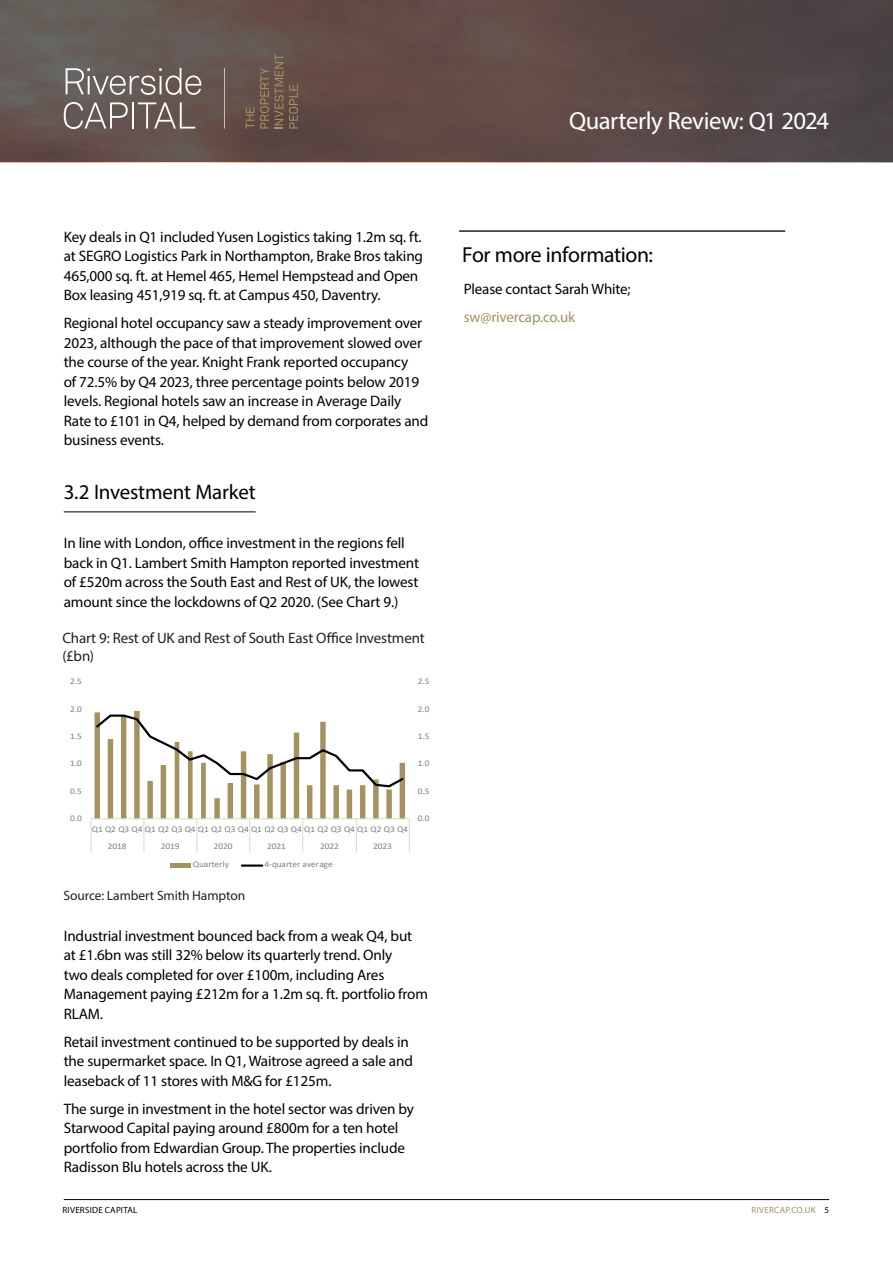
<style>
.page{position:relative;width:893px;height:1263px;background:#fff}
.page>*{position:absolute;margin:0;border:0;box-sizing:border-box;transform-origin:0 0}
.t1{font:24.75px "Myriad Pro";letter-spacing:-.02em;color:#fff}
.Statement{font:21.75px "Myriad Pro";letter-spacing:-.02em;color:#000}
.H2___Black_Mercury{font:21px "Myriad Pro";letter-spacing:-.01em;color:#000}
.t2{font:15.15px/19.5px "Myriad Pro";letter-spacing:-.01em;color:#000}
.Main_heading{font:15px/18px "Myriad Pro";letter-spacing:-.01em;color:#231f20}
.t3{font:15px "Myriad Pro";letter-spacing:-.01em;color:#000}
.t4{font:15px "Myriad Pro";letter-spacing:-.01em;color:#a29161}
.Main_heading-2{font:13.5px "Myriad Pro";letter-spacing:-.005em;color:#231f20}
.t5{font:9px "Myriad Pro";letter-spacing:.03em;color:#000}
.t6{font:9px "Myriad Pro";letter-spacing:.025em;color:#a29161}
.t7{font:8.7px/16.8px "Calibri";letter-spacing:-.005em;color:#7f7f7f;scale:1.08 1}
.s1{color:#000}
</style>
<div class="page">
<div style="left:0;top:0;width:893px;height:162px;background:linear-gradient(to right,#6a5952,#504141)"></div>
<hr style="left:64px;top:1199px;width:765px;height:1px;background:#000">
<svg style="left:66px;top:68px;width:135px;height:27px"></svg>
<svg style="left:64px;top:102px;width:64px;height:27px"></svg>
<hr style="left:132px;top:102px;width:2px;height:27px;background:#fff">
<svg style="left:138px;top:102px;width:57px;height:27px"></svg>
<svg style="left:224px;top:68px;width:1px;height:61px"></svg>
<svg style="left:246px;top:107px;width:8px;height:22px"></svg>
<svg style="left:260px;top:54px;width:23px;height:75px"></svg>
<svg style="left:289px;top:85px;width:9px;height:44px"></svg>
<hr style="left:64px;top:511px;width:192px;height:1px;background:#000">
<hr style="left:459px;top:230px;width:326px;height:2px;background:#231f20">
<svg style="left:91px;top:711px;width:319px;height:142px"></svg>
<hr style="left:171px;top:863px;width:20px;height:4px;background:#a49261">
<hr style="left:242px;top:864px;width:20px;height:3px;background:#000">
<h1 class="t1" style="left:569px;top:105px;width:262px">Quarterly Review: Q1 2024</h1>
<p class="t2" style="left:64px;top:227px;width:361px">Key deals in Q1 included Yusen Logistics taking 1.2m sq. ft. at SEGRO Logistics Park in Northampton, Brake Bros taking 465,000 sq. ft. at Hemel 465, Hemel Hempstead and Open Box leasing 451,919 sq. ft. at Campus 450, Daventry.</p>
<p class="t2" style="left:64px;top:313px;width:366px">Regional hotel occupancy saw a steady improvement over 2023, although the pace of that improvement slowed over the course of the year. Knight Frank reported occupancy<br>of 72.5% by Q4 2023, three percentage points below 2019 levels. Regional hotels saw an increase in Average Daily Rate to £101 in Q4, helped by demand from corporates and business events.</p>
<p class="H2___Black_Mercury" style="left:64px;top:479px;width:193px">3.2 Investment Market</p>
<p class="t2" style="left:64px;top:533px;width:357px">In line with London, office investment in the regions fell back in Q1. Lambert Smith Hampton reported investment of £520m across the South East and Rest of UK, the lowest amount since the lockdowns of Q2 2020. (See Chart 9.)</p>
<p class="Main_heading" style="left:62px;top:628px;width:364px">Chart 9: Rest of UK and Rest of South East Office Investment (£bn)</p>
<p class="t7" style="left:70px;top:673px;width:12px">2.5</p>
<p class="t7" style="left:70px;top:700px;width:12px">2.0</p>
<p class="t7" style="left:70px;top:727px;width:12px">1.5</p>
<p class="t7" style="left:70px;top:755px;width:12px">1.0</p>
<p class="t7" style="left:70px;top:782px;width:12px">0.5</p>
<p class="t7" style="left:70px;top:809px;width:12px">0.0</p>
<p class="t7" style="left:108px;top:821px;width:280px;text-indent:-16px">Q1 Q2 Q3 Q4 Q1 Q2 Q3 Q4 Q1 Q2 Q3 Q4 Q1 Q2 Q3 Q4 Q1 Q2 Q3 Q4 Q1 Q2 Q3 Q4<br>2018</p>
<p class="t7" style="left:161px;top:837px;width:19px">2019</p>
<p class="t7" style="left:214px;top:837px;width:19px">2020</p>
<p class="t7" style="left:267px;top:837px;width:19px">2021</p>
<p class="t7" style="left:320px;top:837px;width:19px">2022</p>
<p class="t7" style="left:373px;top:837px;width:19px">2023</p>
<p class="t7" style="left:193px;top:856px;width:35px">Quarterly</p>
<p class="t7" style="left:264px;top:856px;width:65px">4-quarter average</p>
<p class="Main_heading-2" style="left:63px;top:887px;width:183px">Source: Lambert Smith Hampton</p>
<p class="t7" style="left:418px;top:673px;width:12px">2.5</p>
<p class="t7" style="left:418px;top:700px;width:12px">2.0</p>
<p class="t7" style="left:418px;top:727px;width:12px">1.5</p>
<p class="t7" style="left:418px;top:755px;width:12px">1.0</p>
<p class="t7" style="left:418px;top:782px;width:12px">0.5</p>
<p class="t7" style="left:418px;top:809px;width:12px">0.0</p>
<p class="t2" style="left:64px;top:925px;width:366px">Industrial investment bounced back from a weak Q4, but at £1.6bn was still 32% below its quarterly trend. Only<br>two deals completed for over £100m, including Ares Management paying £212m for a 1.2m sq. ft. portfolio from RLAM.</p>
<p class="t2" style="left:64px;top:1031px;width:351px">Retail investment continued to be supported by deals in the supermarket space. In Q1, Waitrose agreed a sale and leaseback of 11 stores with M&amp;G for £125m.</p>
<p class="t2" style="left:64px;top:1098px;width:352px">The surge in investment in the hotel sector was driven by Starwood Capital paying around £800m for a ten hotel portfolio from Edwardian Group. The properties include Radisson Blu hotels across the UK.</p>
<p class="Statement" style="left:462px;top:241px;width:192px">For more information:</p>
<p class="t3" style="left:464px;top:279px;width:168px">Please contact Sarah White;</p>
<p class="t4" style="left:464px;top:307px;width:113px">sw@rivercap.co.uk</p>
<p class="t5" style="left:62px;top:1204px;width:77px">RIVERSIDE CAPITAL</p>
<p class="t6" style="left:752px;top:1205px;width:79px">RIVERCAP.CO.UK <span class="s1">5</span></p>
</div>
